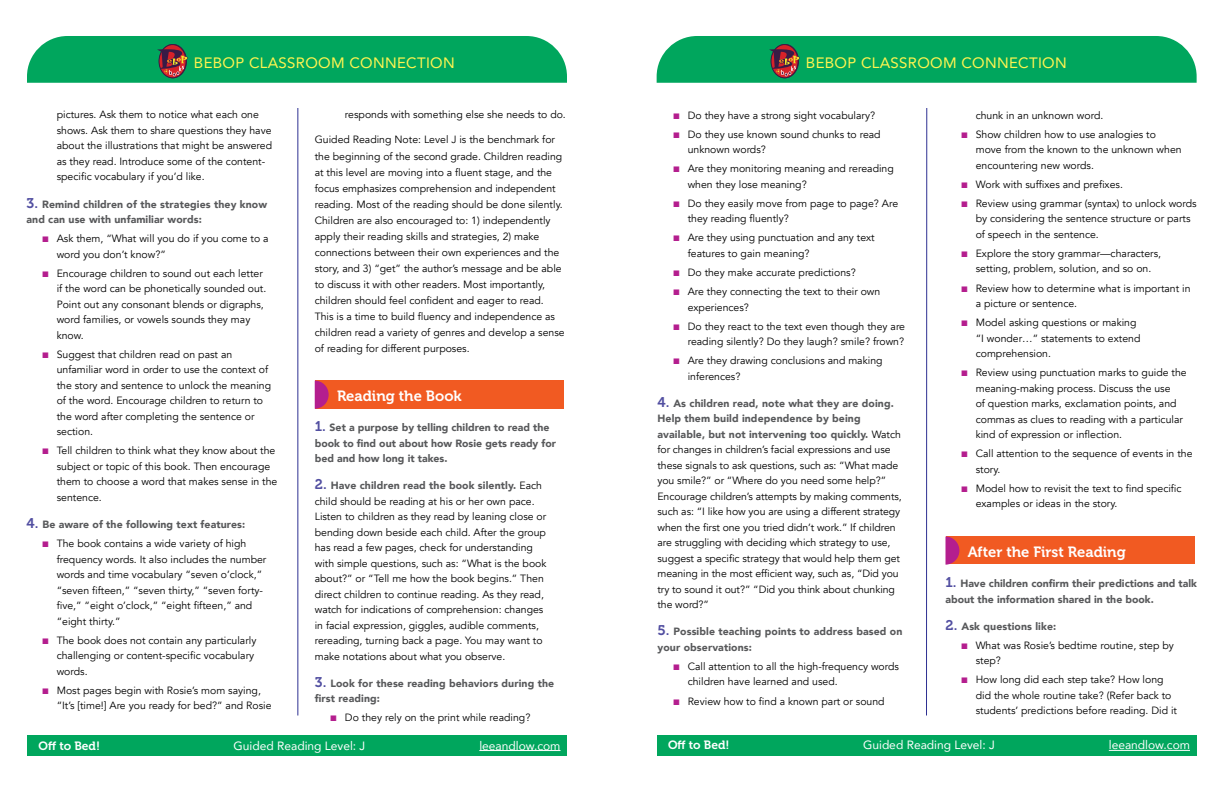
<style>
.page{position:relative;width:1224px;height:792px;background:#fff}
.page>*{position:absolute;margin:0;border:0;box-sizing:border-box;transform-origin:0 0}
.t1{font:15px "Avenir";letter-spacing:.02em;color:#fff450}
.t2{font:14.8px "Museo 700";color:#fff}
.t3{font:12px "Avenir";color:#fff}
.t4{font:12px "Museo 700";color:#fff}
.t5{font:10.5px/15.5px "Avenir";color:#000}
.t6{font:900 10.5px/15.5px "Avenir";letter-spacing:.01em;color:#58595b}
.s1{font-family:"Museo 700";font-weight:400;font-size:14px;color:#524fa1}
.s2{color:#b41e8e}
.s3{font-family:"Museo 700";font-size:14px;color:#524fa1}
.s4{font-weight:900;color:#58595b}
</style>
<div class="page">
<hr style="left:297px;top:108px;width:1px;height:608px;background:#2e3092">
<div style="left:27px;top:735px;width:540px;height:21px;background:#00a65d"></div>
<hr style="left:479px;top:750px;width:82px;height:1px;background:#fff">
<svg style="left:27px;top:36px;width:540px;height:47px;background:#0da561"></svg>
<hr style="left:926px;top:108px;width:1px;height:608px;background:#2e3092">
<div style="left:657px;top:735px;width:540px;height:21px;background:#00a65d"></div>
<hr style="left:1109px;top:750px;width:81px;height:1px;background:#fff">
<svg style="left:657px;top:36px;width:540px;height:47px;background:#0ca561"></svg>
<div style="left:946px;top:536px;width:249px;height:28px;background:#f15a22"></div>
<svg style="left:946px;top:536px;width:13px;height:29px"></svg>
<div style="left:315px;top:381px;width:249px;height:28px;background:#f15a22"></div>
<svg style="left:315px;top:381px;width:14px;height:28px"></svg>
<h1 class="t1" style="left:194px;top:50px;width:262px">BEBOP CLASSROOM CONNECTION</h1>
<p class="t5" style="left:57px;top:107px;width:217px">pictures. Ask them to notice what each one shows. Ask them to share questions they have about the illustrations that might be answered as they read. Introduce some of the content&shy;specific vocabulary if you’d like.</p>
<p class="t6" style="left:27px;top:196px;width:242px"><span class="s1">3.</span> Remind children of the strategies they know and can use with unfamiliar words:</p>
<p class="t5" style="left:57px;top:231px;width:213px;text-indent:-14px"><span class="s2">■</span> Ask them, “What will you do if you come to a word you don’t know?”</p>
<p class="t5" style="left:57px;top:266px;width:211px;text-indent:-14px"><span class="s2">■</span> Encourage children to sound out each letter if the word can be phonetically sounded out.<br>Point out any consonant blends or digraphs, word families, or vowels sounds they may know.</p>
<p class="t5" style="left:57px;top:347px;width:216px;text-indent:-14px"><span class="s2">■</span> Suggest that children read on past an unfamiliar word in order to use the context of the story and sentence to unlock the meaning of the word. Encourage children to return to the word after completing the sentence or section.</p>
<p class="t5" style="left:57px;top:443px;width:222px;text-indent:-14px"><span class="s2">■</span> Tell children to think what they know about the subject or topic of this book. Then encourage them to choose a word that makes sense in the sentence.</p>
<p class="t6" style="left:27px;top:516px;width:220px"><span class="s1">4.</span> Be aware of the following text features:</p>
<p class="t5" style="left:57px;top:536px;width:211px;text-indent:-14px"><span class="s2">■</span> The book contains a wide variety of high frequency words. It also includes the number words and time vocabulary “seven o’clock,” “seven fifteen,” “seven thirty,” “seven forty&shy;five,” “eight o’clock,” “eight fifteen,” and “eight thirty.”</p>
<p class="t5" style="left:57px;top:632px;width:201px;text-indent:-14px"><span class="s2">■</span> The book does not contain any particularly challenging or content-specific vocabulary words.</p>
<p class="t5" style="left:57px;top:683px;width:216px;text-indent:-14px"><span class="s2">■</span> Most pages begin with Rosie’s mom saying, “It’s [time!] Are you ready for bed?” and Rosie</p>
<p class="t5" style="left:345px;top:107px;width:222px">responds with something else she needs to do.</p>
<p class="t5" style="left:315px;top:132px;width:251px;line-height:16px">Guided Reading Note: Level J is the benchmark for the beginning of the second grade. Children reading at this level are moving into a fluent stage, and the focus emphasizes comprehension and independent reading. Most of the reading should be done silently.<br>Children are also encouraged to: 1) independently apply their reading skills and strategies, 2) make connections between their own experiences and the story, and 3) “get” the author’s message and be able to discuss it with other readers. Most importantly, children should feel confident and eager to read.<br>This is a time to build fluency and independence as children read a variety of genres and develop a sense of reading for different purposes.</p>
<h2 class="t2" style="left:337px;top:387px;width:126px">Reading the Book</h2>
<p class="t6" style="left:315px;top:419px;width:243px"><span class="s1">1.</span> Set a purpose by telling children to read the book to find out about how Rosie gets ready for bed and how long it takes.</p>
<p class="t5" style="left:315px;top:478px;width:233px"><span class="s3">2.</span> <span class="s4">Have children read the book silently.</span> Each child should be reading at his or her own pace.<br>Listen to children as they read by leaning close or bending down beside each child. After the group has read a few pages, check for understanding with simple questions, such as: “What is the book about?” or “Tell me how the book begins.” Then direct children to continue reading. As they read, watch for indications of comprehension: changes in facial expression, giggles, audible comments, rereading, turning back a page. You may want to make notations about what you observe.</p>
<p class="t6" style="left:315px;top:675px;width:241px"><span class="s1">3.</span> Look for these reading behaviors during the first reading:</p>
<p class="t5" style="left:331px;top:710px;width:201px"><span class="s2">■</span> Do they rely on the print while reading?</p>
<p class="t4" style="left:39px;top:739px;width:63px">Off to Bed!</p>
<p class="t3" style="left:234px;top:736px;width:133px">Guided Reading Level: J</p>
<p class="t3" style="left:479px;top:736px;width:83px">leeandlow.com</p>
<h1 class="t1" style="left:806px;top:50px;width:262px">BEBOP CLASSROOM CONNECTION</h1>
<p class="t5" style="left:673px;top:107px;width:203px"><span class="s2">■</span> Do they have a strong sight vocabulary?</p>
<p class="t5" style="left:688px;top:126px;width:194px;text-indent:-14px"><span class="s2">■</span> Do they use known sound chunks to read unknown words?</p>
<p class="t5" style="left:688px;top:161px;width:208px;text-indent:-14px"><span class="s2">■</span> Are they monitoring meaning and rereading when they lose meaning?</p>
<p class="t5" style="left:688px;top:196px;width:212px;text-indent:-14px"><span class="s2">■</span> Do they easily move from page to page? Are they reading fluently?</p>
<p class="t5" style="left:688px;top:230px;width:189px;text-indent:-14px"><span class="s2">■</span> Are they using punctuation and any text features to gain meaning?</p>
<p class="t5" style="left:673px;top:265px;width:184px"><span class="s2">■</span> Do they make accurate predictions?</p>
<p class="t5" style="left:688px;top:284px;width:194px;text-indent:-14px"><span class="s2">■</span> Are they connecting the text to their own experiences?</p>
<p class="t5" style="left:673px;top:319px;width:233px;text-align:right"><span class="s2">■</span> Do they react to the text even though they are reading silently? Do they laugh? smile? frown?</p>
<p class="t5" style="left:688px;top:353px;width:196px;text-indent:-14px"><span class="s2">■</span> Are they drawing conclusions and making inferences?</p>
<p class="t5" style="left:657px;top:396px;width:246px"><span class="s3">4.</span> <span class="s4">As children read, note what they are doing.<br>Help them build independence by being available, but not intervening too quickly.</span> Watch for changes in children’s facial expressions and use these signals to ask questions, such as: “What made you smile?” or “Where do you need some help?” Encourage children’s attempts by making comments, such as: “I like how you are using a different strategy when the first one you tried didn’t work.” If children are struggling with deciding which strategy to use, suggest a specific strategy that would help them get meaning in the most efficient way, such as, “Did you try to sound it out?” “Did you think about chunking the word?”</p>
<p class="t6" style="left:657px;top:624px;width:246px"><span class="s1">5.</span> Possible teaching points to address based on your observations:</p>
<p class="t5" style="left:688px;top:659px;width:213px;text-indent:-14px"><span class="s2">■</span> Call attention to all the high-frequency words children have learned and used.</p>
<p class="t5" style="left:673px;top:693px;width:213px"><span class="s2">■</span> Review how to find a known part or sound</p>
<p class="t5" style="left:976px;top:107px;width:129px">chunk in an unknown word.</p>
<p class="t5" style="left:976px;top:126px;width:207px;text-indent:-14px"><span class="s2">■</span> Show children how to use analogies to move from the known to the unknown when encountering new words.</p>
<p class="t5" style="left:961px;top:177px;width:163px"><span class="s2">■</span> Work with suffixes and prefixes.</p>
<p class="t5" style="left:976px;top:196px;width:222px;text-indent:-14px"><span class="s2">■</span> Review using grammar (syntax) to unlock words by considering the sentence structure or parts of speech in the sentence.</p>
<p class="t5" style="left:961px;top:246px;width:201px;text-align:center"><span class="s2">■</span> Explore the story grammar—characters, setting, problem, solution, and so on.</p>
<p class="t5" style="left:976px;top:280px;width:216px;text-indent:-14px"><span class="s2">■</span> Review how to determine what is important in a picture or sentence.</p>
<p class="t5" style="left:976px;top:315px;width:166px;text-indent:-14px"><span class="s2">■</span> Model asking questions or making “I wonder…” statements to extend comprehension.</p>
<p class="t5" style="left:976px;top:365px;width:212px;text-indent:-14px"><span class="s2">■</span> Review using punctuation marks to guide the meaning-making process. Discuss the use<br>of question marks, exclamation points, and commas as clues to reading with a particular kind of expression or inflection.</p>
<p class="t5" style="left:976px;top:446px;width:218px;text-indent:-14px"><span class="s2">■</span> Call attention to the sequence of events in the story.</p>
<p class="t5" style="left:976px;top:481px;width:207px;text-indent:-14px"><span class="s2">■</span> Model how to revisit the text to find specific examples or ideas in the story.</p>
<h2 class="t2" style="left:968px;top:543px;width:160px">After the First Reading</h2>
<p class="t6" style="left:946px;top:575px;width:253px"><span class="s1">1.</span> Have children confirm their predictions and talk about the information shared in the book.</p>
<p class="t6" style="left:946px;top:618px;width:112px"><span class="s1">2.</span> Ask questions like:</p>
<p class="t5" style="left:976px;top:638px;width:200px;text-indent:-14px"><span class="s2">■</span> What was Rosie’s bedtime routine, step by step?</p>
<p class="t5" style="left:976px;top:672px;width:203px;text-indent:-14px"><span class="s2">■</span> How long did each step take? How long did the whole routine take? (Refer back to students’ predictions before reading. Did it</p>
<p class="t4" style="left:668px;top:739px;width:63px">Off to Bed!</p>
<p class="t3" style="left:863px;top:736px;width:133px">Guided Reading Level: J</p>
<p class="t3" style="left:1109px;top:736px;width:83px">leeandlow.com</p>
</div>
